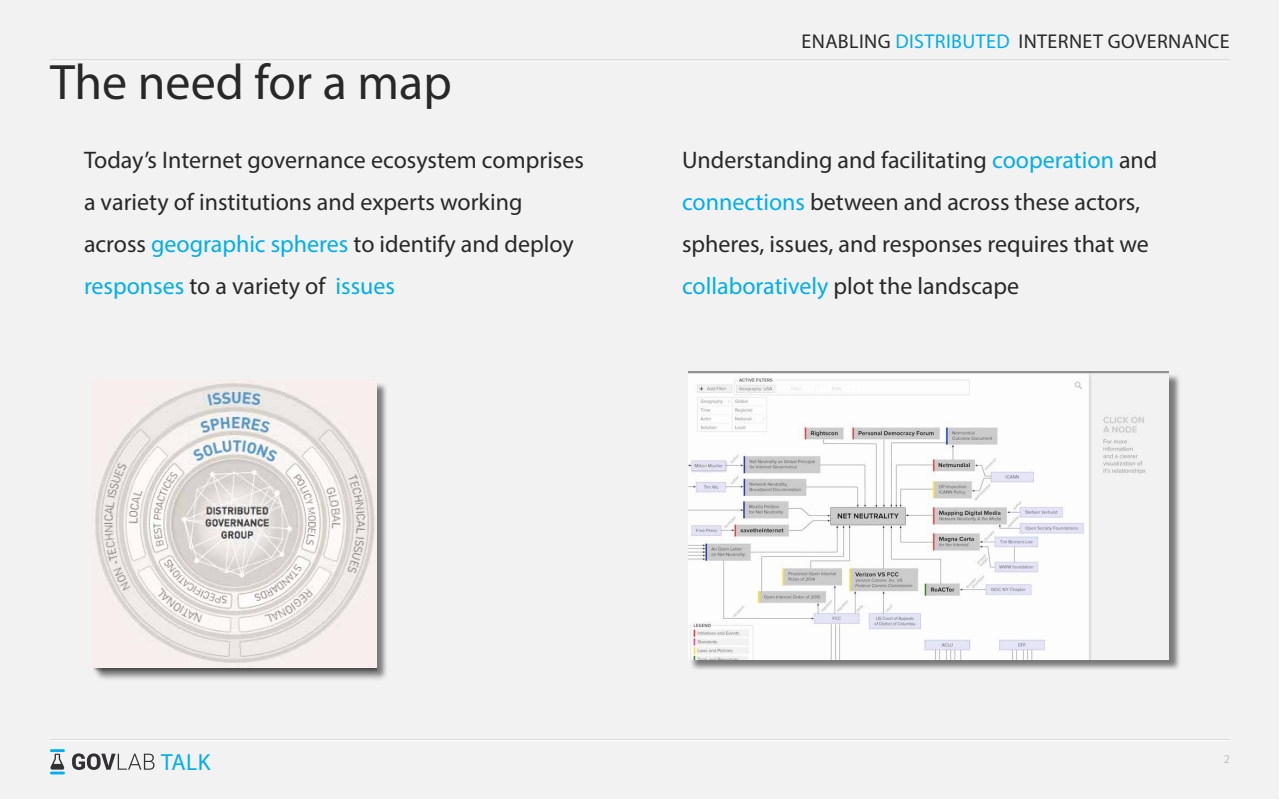
<style>
.page{position:relative;width:1280px;height:800px;background:#f2f2f2}
.page>*{position:absolute;margin:0;border:0;box-sizing:border-box;transform-origin:0 0}
.t1{font:50px "Myriad Pro";color:#292829}
.t2{font:24px/42px "Myriad Pro";color:#292829}
.t3{font:23.4px "Myriad Pro";color:#00aeef}
.t4{font:20px "Myriad Pro";letter-spacing:.02em;color:#292829}
.t5{font:12px "Myriad Pro";color:#bfc1c3}
.s1{color:#00aeef}
</style>
<div class="page">
<hr style="left:50px;top:739px;width:1180px;height:1px;background:#d9d9d9">
<hr style="left:50px;top:60px;width:1180px;height:2px;background:#fff">
<hr style="left:50px;top:740px;width:1180px;height:1px;background:#fff">
<svg style="left:50px;top:749px;width:15px;height:25px"></svg>
<svg style="left:72px;top:753px;width:83px;height:17px"></svg>
<div style="left:94px;top:381px;width:295px;height:303px;background:#000;opacity:.5"></div>
<img style="left:93px;top:379px;width:283px;height:297px">
<img style="left:93px;top:380px;width:283px;height:288px">
<div style="left:690px;top:373px;width:491px;height:299px;background:#000;opacity:.5"></div>
<img style="left:688px;top:371px;width:481px;height:288px">
<h1 class="t1" style="left:50px;top:51px;width:403px">The need for a map</h1>
<p class="t4" style="left:802px;top:29px;width:430px">ENABLING <span class="s1">DISTRIBUTED</span> INTERNET GOVERNANCE</p>
<p class="t2" style="left:84px;top:139px;width:501px">Today’s Internet governance ecosystem comprises a variety of institutions and experts working across <span class="s1">geographic spheres</span> to identify and deploy <span class="s1">responses</span> to a variety of <span class="s1">issues</span></p>
<p class="t2" style="left:682px;top:139px;width:477px">Understanding and facilitating <span class="s1">cooperation</span> and <span class="s1">connections</span> between and across these actors, spheres, issues, and responses requires that we <span class="s1">collaboratively</span> plot the landscape</p>
<p class="t3" style="left:161px;top:748px;width:51px">TALK</p>
<p class="t5" style="left:1224px;top:751px;width:8px">2</p>
</div>
